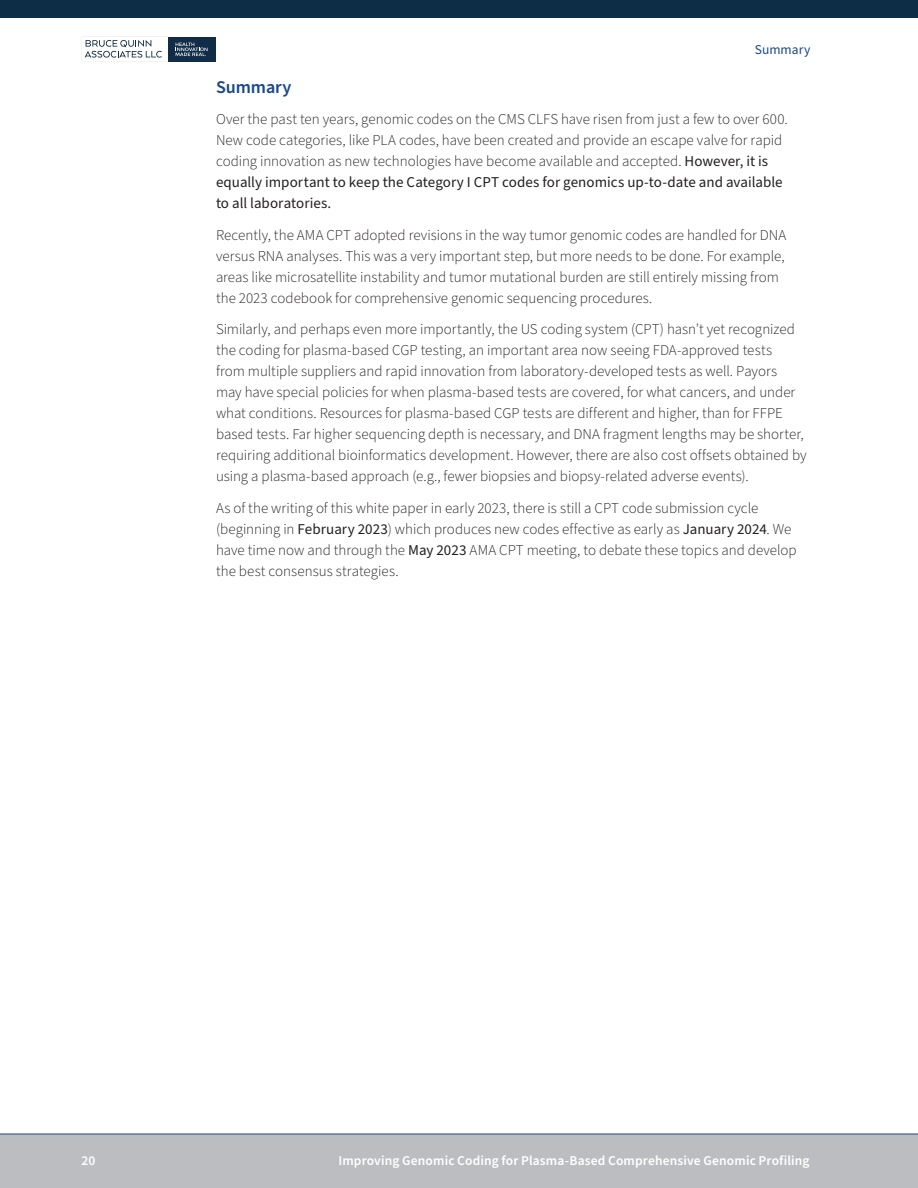
<style>
.page{position:relative;width:918px;height:1188px;background:#fff}
.page>*{position:absolute;margin:0;border:0;box-sizing:border-box;transform-origin:0 0}
.t1{font:600 18px "Source Sans Pro";letter-spacing:-.005em;color:#164795}
.t2{font:300 15px/21px "Source Sans Pro";color:#231f20}
.t3{font:600 13.5px "Source Sans Pro";letter-spacing:.01em;color:#fff}
.t4{font:13.5px "Source Sans Pro";letter-spacing:.005em;color:#164795}
.s1{font-weight:400}
</style>
<div class="page">
<div style="left:0;top:0;width:918px;height:18px;background:#0d2c46"></div>
<div style="left:0;top:1134px;width:918px;height:54px;background:#bcbdc0"></div>
<hr style="left:0;top:1134px;width:918px;height:1px;background:#164795">
<div style="left:168px;top:37px;width:47px;height:24px;background:#102c46"></div>
<svg style="left:81px;top:37px;width:81px;height:21px"></svg>
<svg style="left:176px;top:43px;width:32px;height:13px"></svg>
<p class="t4" style="left:755px;top:40px;width:57px">Summary</p>
<h1 class="t1" style="left:216px;top:75px;width:77px">Summary</h1>
<p class="t2" style="left:216px;top:109px;width:573px">Over the past ten years, genomic codes on the CMS CLFS have risen from just a few to over 600.<br>New code categories, like PLA codes, have been created and provide an escape valve for rapid coding innovation as new technologies have become available and accepted. <span class="s1">However, it is equally important to keep the Category I CPT codes for genomics up-to-date and available to all laboratories.</span></p>
<p class="t2" style="left:216px;top:225px;width:572px">Recently, the AMA CPT adopted revisions in the way tumor genomic codes are handled for DNA versus RNA analyses. This was a very important step, but more needs to be done. For example, areas like microsatellite instability and tumor mutational burden are still entirely missing from the 2023 codebook for comprehensive genomic sequencing procedures.</p>
<p class="t2" style="left:216px;top:319px;width:592px">Similarly, and perhaps even more importantly, the US coding system (CPT) hasn’t yet recognized the coding for plasma-based CGP testing, an important area now seeing FDA-approved tests<br>from multiple suppliers and rapid innovation from laboratory-developed tests as well. Payors may have special policies for when plasma-based tests are covered, for what cancers, and under what conditions. Resources for plasma-based CGP tests are different and higher, than for FFPE based tests. Far higher sequencing depth is necessary, and DNA fragment lengths may be shorter, requiring additional bioinformatics development. However, there are also cost offsets obtained by using a plasma-based approach (e.g., fewer biopsies and biopsy-related adverse events).</p>
<p class="t2" style="left:216px;top:498px;width:582px">As of the writing of this white paper in early 2023, there is still a CPT code submission cycle (beginning in <span class="s1">February 2023</span>) which produces new codes effective as early as <span class="s1">January 2024</span>. We have time now and through the <span class="s1">May 2023</span> AMA CPT meeting, to debate these topics and develop the best consensus strategies.</p>
<p class="t3" style="left:81px;top:1152px;width:16px">20</p>
<p class="t3" style="left:339px;top:1152px;width:473px">Improving Genomic Coding for Plasma-Based Comprehensive Genomic Profiling</p>
</div>
